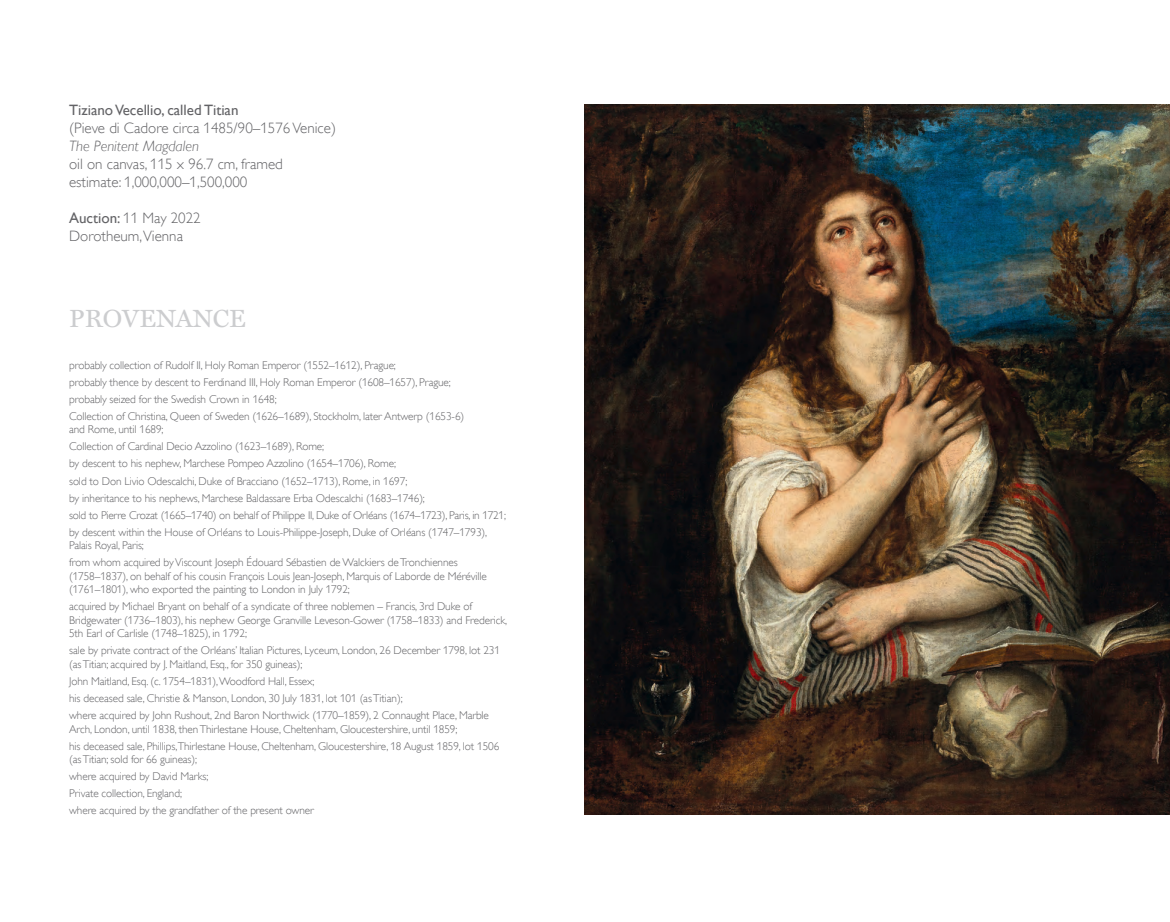
<style>
.page{position:relative;width:1170px;height:922px;background:#fff}
.page>*{position:absolute;margin:0;border:0;box-sizing:border-box;transform-origin:0 0}
.t1{font:25px "Miller Text";color:#cccdcf}
.t2{font:300 15px/18px "Gill Alt One";color:#636366}
.t3{font:15px "Gill Alt One";color:#636366}
.t4{font:italic 300 15px "Gill Alt One";color:#636366}
.t5{font:300 11.25px/17px "Gill Alt One";letter-spacing:-.01em;color:#636366}
.s1{font-weight:400}
</style>
<div class="page">
<img style="left:585px;top:105px;width:584px;height:709px">
<h2 class="t3" style="left:69px;top:101px;width:171px">Tiziano Vecellio, called Titian</h2>
<h2 class="t2" style="left:69px;top:119px;width:268px">(Pieve di Cadore circa 1485/90–1576 Venice)</h2>
<h2 class="t4" style="left:69px;top:137px;width:131px">The Penitent Magdalen</h2>
<h2 class="t2" style="left:69px;top:155px;width:215px">oil on canvas, 115 x 96.7 cm, framed estimate: 1,000,000–1,500,000</h2>
<h2 class="t2" style="left:69px;top:208px;width:133px"><span class="s1">Auction:</span> 11 May 2022<br>Dorotheum,Vienna</h2>
<h1 class="t1" style="left:69px;top:303px;width:178px">PROVENANCE</h1>
<p class="t5" style="left:69px;top:356px;width:396px">probably collection of Rudolf II, Holy Roman Emperor (1552–1612), Prague;<br>probably thence by descent to Ferdinand III, Holy Roman Emperor (1608–1657), Prague; probably seized for the Swedish Crown in 1648;<br>Collection of Christina, Queen of Sweden (1626–1689), Stockholm, later Antwerp (1653-6)</p>
<p class="t5" style="left:69px;top:421px;width:438px">and Rome, until 1689;<br>Collection of Cardinal Decio Azzolino (1623–1689), Rome;<br>by descent to his nephew, Marchese Pompeo Azzolino (1654–1706), Rome;<br>sold to Don Livio Odescalchi, Duke of Bracciano (1652–1713), Rome, in 1697;<br>by inheritance to his nephews, Marchese Baldassare Erba Odescalchi (1683–1746);<br>sold to Pierre Crozat (1665–1740) on behalf of Philippe II, Duke of Orléans (1674–1723), Paris, in 1721; by descent within the House of Orléans to Louis-Philippe-Joseph, Duke of Orléans (1747–1793),</p>
<p class="t5" style="left:69px;top:536px;width:390px">Palais Royal, Paris;<br>from whom acquired by Viscount Joseph Édouard Sébastien de Walckiers de Tronchiennes</p>
<p class="t5" style="left:69px;top:569px;width:419px;line-height:13.5px">(1758–1837), on behalf of his cousin François Louis Jean-Joseph, Marquis of Laborde de Méréville (1761–1801), who exported the painting to London in July 1792;</p>
<p class="t5" style="left:69px;top:599px;width:439px;line-height:13.5px">acquired by Michael Bryant on behalf of a syndicate of three noblemen – Francis, 3rd Duke of<br>Bridgewater (1736–1803), his nephew George Granville Leveson-Gower (1758–1833) and Frederick,<br>5th Earl of Carlisle (1748–1825), in 1792;</p>
<p class="t5" style="left:69px;top:643px;width:432px;line-height:13.5px">sale by private contract of the Orléans’ Italian Pictures, Lyceum, London, 26 December 1798, lot 231 (as Titian; acquired by J. Maitland, Esq., for 350 guineas);</p>
<p class="t5" style="left:69px;top:672px;width:421px">John Maitland, Esq. (c. 1754–1831), Woodford Hall, Essex;<br>his deceased sale, Christie &amp; Manson, London, 30 July 1831, lot 101 (as Titian);<br>where acquired by John Rushout, 2nd Baron Northwick (1770–1859), 2 Connaught Place, Marble</p>
<p class="t5" style="left:69px;top:720px;width:432px">Arch, London, until 1838, then Thirlestane House, Cheltenham, Gloucestershire, until 1859;<br>his deceased sale, Phillips,Thirlestane House, Cheltenham, Gloucestershire, 18 August 1859, lot 1506</p>
<p class="t5" style="left:69px;top:750px;width:246px">(as Titian; sold for 66 guineas);<br>where acquired by David Marks;<br>Private collection, England;<br>where acquired by the grandfather of the present owner</p>
</div>
